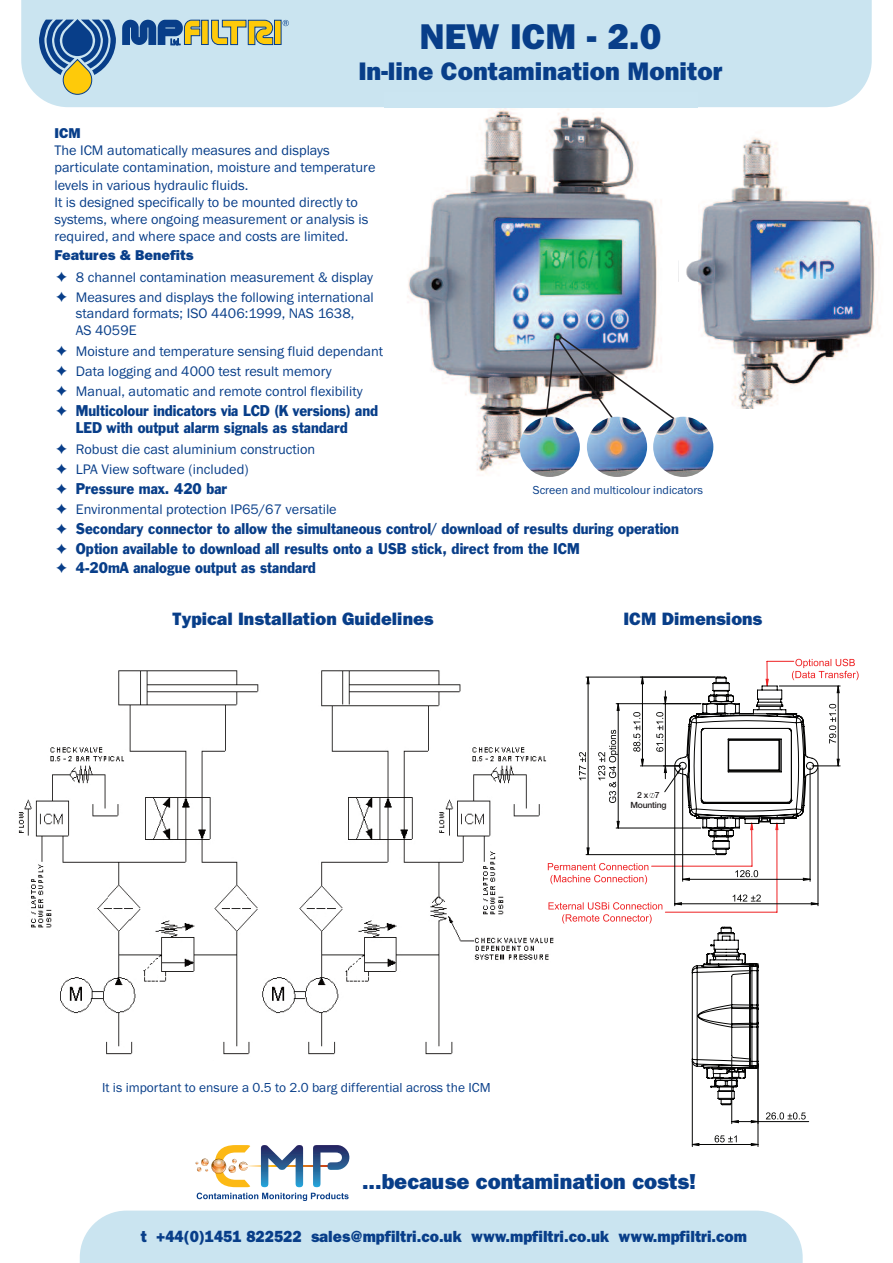
<style>
.page{position:relative;width:893px;height:1263px;background:#fff}
.page>*{position:absolute;margin:0;border:0;box-sizing:border-box;transform-origin:0 0}
.t1{font:800 36px "Franklin Gothic";color:#083e89}
.t2{font:800 25.5px "Franklin Gothic";color:#083e89}
.t3{font:800 21.75px "Franklin Gothic";color:#083e89}
.t4{font:800 18px "Franklin Gothic";color:#083e89}
.t5{font:800 16.2px "Franklin Gothic";color:#083e89;scale:.95 1}
.t6{font:14.25px/17.1px "Franklin Gothic";color:#083e89}
.t7{font:14.25px/20px "Franklin Gothic BT";color:#083e89;scale:.9 1}
.t8{font:800 14.25px "Franklin Gothic";color:#083e89}
.t9{font:13.5px "Franklin Gothic";color:#083e89}
.t10{font:12px "Franklin Gothic";color:#083e89}
.t11{font:500 8.55px/10.2px "Helvetica Neue";letter-spacing:-.02em;color:#231f20;text-align:center}
.s1{font-weight:800}
.s2{font-family:"MS Gothic"}
</style>
<div class="page">
<svg style="left:196px;top:1145px;width:153px;height:56px"></svg>
<img style="left:18px;top:670px;width:536px;height:385px">
<svg style="left:548px;top:863px;width:100px;height:21px"></svg>
<svg style="left:548px;top:902px;width:114px;height:22px"></svg>
<hr style="left:652px;top:866px;width:100px;height:1px;background:#ee2123">
<hr style="left:751px;top:823px;width:1px;height:43px;background:#ee2123">
<hr style="left:665px;top:912px;width:112px;height:1px;background:#ee2123">
<hr style="left:777px;top:823px;width:1px;height:89px;background:#ee2123">
<hr style="left:674px;top:768px;width:1px;height:138px;background:#050504">
<hr style="left:818px;top:768px;width:1px;height:138px;background:#050504">
<hr style="left:682px;top:768px;width:1px;height:113px;background:#050504">
<hr style="left:810px;top:768px;width:1px;height:113px;background:#050504">
<svg style="left:674px;top:894px;width:144px;height:11px"></svg>
<svg style="left:682px;top:870px;width:128px;height:11px"></svg>
<svg style="left:766px;top:1112px;width:40px;height:7px"></svg>
<hr style="left:758px;top:1063px;width:1px;height:83px;background:#050504">
<hr style="left:692px;top:1061px;width:1px;height:85px;background:#050504">
<hr style="left:731px;top:1057px;width:1px;height:67px;background:#050504">
<hr style="left:758px;top:1121px;width:51px;height:1px;background:#050504">
<svg style="left:692px;top:1135px;width:66px;height:11px"></svg>
<svg style="left:731px;top:1120px;width:27px;height:3px"></svg>
<svg style="left:692px;top:926px;width:67px;height:179px"></svg>
<svg style="left:579px;top:659px;width:280px;height:196px"></svg>
<div style="left:21px;top:0;width:851px;height:107px;background:#cae4f0"></div>
<svg style="left:211px;top:19px;width:63px;height:26px;background:#bcb568"></svg>
<div style="left:274px;top:20px;width:7px;height:24px;background:#feca0a"></div>
<div style="left:274px;top:20px;width:8px;height:25px;border:1px solid #083e89"></div>
<div style="left:202px;top:20px;width:6px;height:24px;background:#feca0a"></div>
<div style="left:201px;top:20px;width:8px;height:25px;border:1px solid #083e89"></div>
<svg style="left:283px;top:20px;width:6px;height:6px"></svg>
<svg style="left:39px;top:19px;width:77px;height:76px;background:#7594a7"></svg>
<svg style="left:122px;top:19px;width:79px;height:26px;background:#547896"></svg>
<img style="left:385px;top:93px;width:312px;height:381px">
<div style="left:80px;top:1210px;width:723px;height:53px;background:#cae4f0"></div>
<img style="left:678px;top:129px;width:200px;height:279px">
<img style="left:544px;top:335px;width:140px;height:92px">
<img style="left:520px;top:417px;width:60px;height:60px">
<img style="left:587px;top:417px;width:60px;height:60px">
<img style="left:653px;top:417px;width:60px;height:60px">
<h1 class="t1" style="left:419px;top:16px;width:243px">NEW ICM - 2.0</h1>
<h2 class="t2" style="left:358px;top:57px;width:366px">In-line Contamination Monitor</h2>
<p class="t8" style="left:54px;top:125px;width:28px">ICM</p>
<p class="t6" style="left:54px;top:142px;width:323px">The ICM automatically measures and displays particulate contamination, moisture and temperature levels in various hydraulic fluids.<br>It is designed specifically to be mounted directly to systems, where ongoing measurement or analysis is required, and where space and costs are limited.</p>
<p class="t6" style="left:54px;top:245px;width:320px;line-height:21.6px"><span class="s1">Features &amp; Benefits<br></span><span class="s2">✦</span> 8 channel contamination measurement &amp; display</p>
<p class="t6" style="left:54px;top:289px;width:321px;line-height:15.6px;text-align:center"><span class="s2">✦</span> Measures and displays the following international standard formats; ISO 4406:1999, NAS 1638,</p>
<p class="t6" style="left:54px;top:319px;width:330px;line-height:21.6px;text-indent:21px">AS 4059E<br><span class="s2">✦</span> Moisture and temperature sensing fluid dependant</p>
<p class="t6" style="left:54px;top:361px;width:310px;line-height:20px"><span class="s2">✦</span> Data logging and 4000 test result memory<br><span class="s2">✦</span> Manual, automatic and remote control flexibility</p>
<p class="t7" style="left:76px;top:404px;width:337px;line-height:16.4px;text-indent:-21px"><span class="s2">✦</span> Multicolour indicators via LCD (K versions) and<br>LED with output alarm signals as standard</p>
<p class="t6" style="left:54px;top:439px;width:262px;line-height:20px"><span class="s2">✦</span> Robust die cast aluminium construction <span class="s2">✦</span> LPA View software (included)</p>
<p class="t7" style="left:54px;top:479px;width:194px"><span class="s2">✦</span> Pressure max. 420 bar</p>
<p class="t6" style="left:54px;top:500px;width:284px"><span class="s2">✦</span> Environmental protection IP65/67 versatile</p>
<p class="t7" style="left:54px;top:519px;width:695px"><span class="s2">✦</span> Secondary connector to allow the simultaneous control/ download of results during operation <span class="s2">✦</span> Option available to download all results onto a USB stick, direct from the ICM<br><span class="s2">✦</span> 4-20mA analogue output as standard</p>
<p class="t10" style="left:533px;top:483px;width:172px">Screen and multicolour indicators</p>
<p class="t4" style="left:173px;top:608px;width:262px">Typical Installation Guidelines</p>
<p class="t4" style="left:623px;top:608px;width:140px">ICM Dimensions</p>
<p class="t9" style="left:102px;top:1079px;width:390px">It is important to ensure a 0.5 to 2.0 barg differential across the ICM</p>
<p class="t11" style="left:630px;top:789px;width:38px">2x 7<br>Mounting</p>
<h3 class="t3" style="left:362px;top:1168px;width:336px">...because contamination costs!</h3>
<p class="t5" style="left:141px;top:1227px;width:640px">t +44(0)1451 822522 sales@mpfiltri.co.uk www.mpfiltri.co.uk www.mpfiltri.com</p>
</div>
